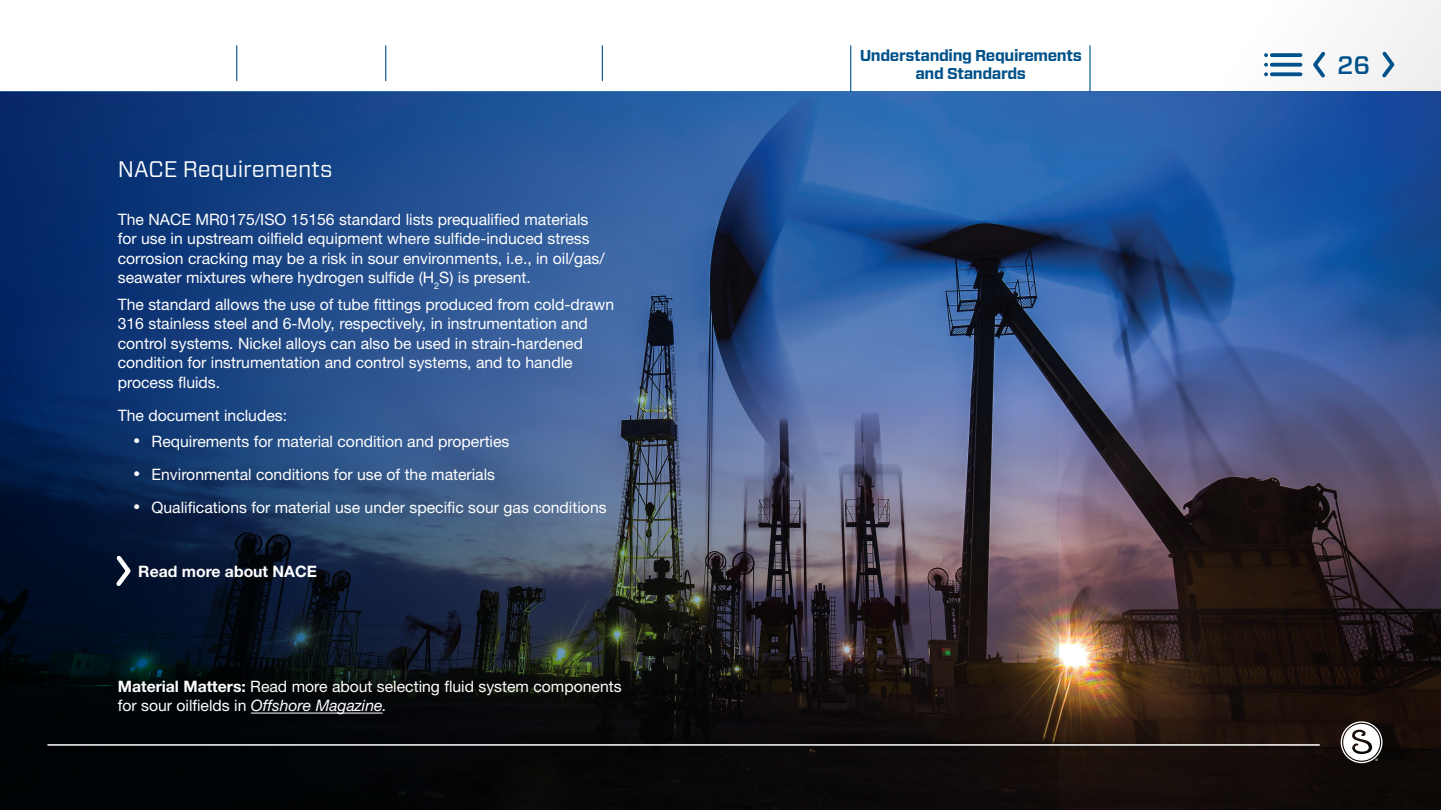
<style>
.page{position:relative;width:1441px;height:810px;background:#fff}
.page>*{position:absolute;margin:0;border:0;box-sizing:border-box;transform-origin:0 0}
.t1{font:500 25.35px "Forza";color:#01518a}
.t2{font:22.5px "Forza";color:#fff}
.t3{font:15.75px/19.5px "Helvetica Neue LT Std";color:#fff}
.t4{font:700 15.75px/18px "Forza";letter-spacing:-.025em;color:#01518a;text-align:center}
.t5{font:700 15.75px "Helvetica Neue LT Std";color:#fff}
.t6{font:3.38px "Helvetica Neue LT Std";color:#fff}
.s1{font-weight:700}
.s2{font-style:italic}
</style>
<div class="page">
<img style="left:0;top:91px;width:1440px;height:719px">
<img style="left:0;top:93px;width:1058px;height:717px">
<hr style="left:48px;top:744px;width:1270px;height:2px;background:#fff">
<svg style="left:1271px;top:53px;width:29px;height:4px"></svg>
<svg style="left:1271px;top:63px;width:29px;height:4px"></svg>
<svg style="left:1271px;top:72px;width:29px;height:4px"></svg>
<svg style="left:1264px;top:53px;width:3px;height:4px"></svg>
<svg style="left:1264px;top:63px;width:3px;height:13px"></svg>
<svg style="left:1313px;top:51px;width:13px;height:27px"></svg>
<svg style="left:1378px;top:48px;width:18px;height:33px"></svg>
<hr style="left:236px;top:46px;width:1px;height:35px;background:#01518a">
<hr style="left:385px;top:46px;width:1px;height:35px;background:#01518a">
<hr style="left:601px;top:46px;width:2px;height:35px;background:#01518a">
<hr style="left:850px;top:46px;width:1px;height:46px;background:#01518a">
<hr style="left:1089px;top:46px;width:1px;height:46px;background:#01518a">
<hr style="left:251px;top:713px;width:131px;height:1px;background:#fff">
<svg style="left:112px;top:552px;width:22px;height:38px"></svg>
<div style="left:1340px;top:721px;width:42px;height:42px;border:1px solid #fff;border-radius:50%"></div>
<svg style="left:1342px;top:724px;width:37px;height:37px"></svg>
<p class="t2" style="left:118px;top:154px;width:216px">NACE Requirements</p>
<p class="t3" style="left:118px;top:209px;width:488px">The NACE MR0175/ISO 15156 standard lists prequalified materials for use in upstream oilfield equipment where sulfide-induced stress corrosion cracking may be a risk in sour environments, i.e., in oil/gas/ seawater mixtures where hydrogen sulfide (H<sub>2</sub>S) is present.</p>
<p class="t3" style="left:118px;top:294px;width:498px">The standard allows the use of tube fittings produced from cold-drawn 316 stainless steel and 6-Moly, respectively, in instrumentation and control systems. Nickel alloys can also be used in strain-hardened condition for instrumentation and control systems, and to handle process fluids.</p>
<p class="t3" style="left:118px;top:405px;width:171px">The document includes:</p>
<p class="t3" style="left:134px;top:431px;width:376px">● Requirements for material condition and properties</p>
<p class="t3" style="left:134px;top:464px;width:362px">● Environmental conditions for use of the materials</p>
<p class="t3" style="left:134px;top:497px;width:474px">● Qualifications for material use under specific sour gas conditions</p>
<p class="t5" style="left:138px;top:561px;width:180px">Read more about NACE</p>
<p class="t3" style="left:118px;top:676px;width:505px"><span class="s1">Material Matters:</span> Read more about selecting fluid system components for sour oilfields in <span class="s2">Offshore Magazine.</span></p>
<p class="t4" style="left:859px;top:47px;width:223px">Understanding Requirements and Standards</p>
<p class="t1" style="left:1336px;top:48px;width:34px">26</p>
<p class="t6" style="left:1375px;top:757px;width:4px">®</p>
</div>
